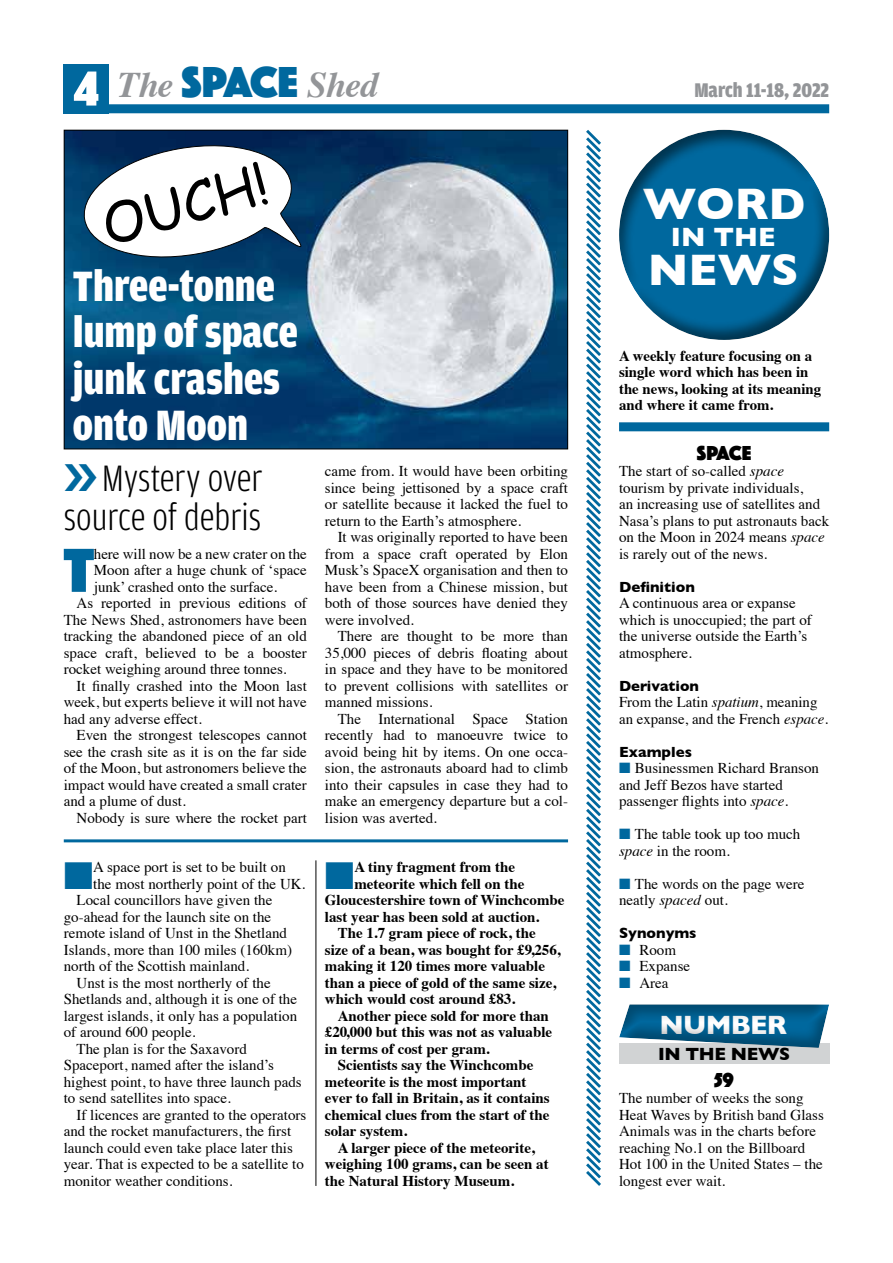
<style>
.page{position:relative;width:893px;height:1263px;background:#fff}
.page>*{position:absolute;margin:0;border:0;box-sizing:border-box;transform-origin:0 0}
.t1{font:64.5px "Phosphate Solid";color:#00689e}
.t2{font:54px "Comic Sans MS";color:#000}
.t3{font:900 45px/46.5px "Amplitude Cond";color:#fff}
.t4{font:700 45px "Gill Sans";color:#fff}
.t5{font:300 39px/39px "Amplitude Cond";color:#000;text-align:right}
.t6{font:italic 700 36px "Times";letter-spacing:-.03em;color:#939598}
.t7{font:700 27px "Gill Sans";letter-spacing:-.03em;color:#fff}
.t8{font:900 21px "Amplitude Cond";color:#939598}
.t9{font:21px "Phosphate Solid";letter-spacing:-.005em;color:#000}
.t10{font:700 18px "Gill Sans";letter-spacing:-.02em;color:#000}
.t11{font:15px/16.5px "Times";color:#000}
.t12{font:700 15px/16.5px "Times";color:#000}
.t13{font:700 15px "Gill Sans";color:#000}
.s1{font-family:"Phosphate Solid";font-weight:400;font-style:normal;font-size:51px;color:#fff}
.s2{font-family:"Phosphate Solid";font-weight:400;font-style:normal;font-size:45px;color:#00689e}
.s3{color:#00689e}
.s4{font-style:italic}
</style>
<div class="page">
<div style="left:64px;top:104px;width:765px;height:9px;background:#00689e"></div>
<div style="left:64px;top:64px;width:45px;height:49px;background:#00689e"></div>
<img style="left:66px;top:132px;width:500px;height:315px">
<div style="left:64px;top:130px;width:504px;height:319px;border:1px solid #000"></div>
<svg style="left:586px;top:130px;width:15px;height:1056px"></svg>
<div style="left:617px;top:128px;width:228px;height:213px;background:#000;opacity:.5"></div>
<div style="left:619px;top:422px;width:210px;height:9px;background:#00689e"></div>
<div style="left:619px;top:1043px;width:210px;height:21px;background:#d1d3d4"></div>
<div style="left:618px;top:1003px;width:218px;height:46px;background:#000;opacity:.3"></div>
<hr style="left:64px;top:839px;width:504px;height:3px;background:#00689e">
<hr style="left:316px;top:860px;width:1px;height:326px;background:#000">
<svg style="left:79px;top:138px;width:224px;height:126px"></svg>
<h3 class="t6" style="left:74px;top:51px;width:305px"><span class="s1">4</span> The <span class="s2">SPACE</span> Shed</h3>
<h2 class="t2" style="left:93px;top:188px;width:171px;rotate:-15deg">OUCH!</h2>
<h3 class="t3" style="left:73px;top:263px;width:227px">Three-tonne lump of space junk crashes onto Moon</h3>
<h3 class="t5" style="left:64px;top:459px;width:200px">Mystery over source of debris</h3>
<h1 class="t1" style="left:64px;top:524px;width:32px">T</h1>
<p class="t11" style="left:94px;top:544px;width:215px">here will now be a new crater on the</p>
<p class="t11" style="left:94px;top:561px;width:215px">Moon after a huge chunk of ‘space</p>
<p class="t11" style="left:94px;top:577px;width:185px">junk’ crashed onto the surface.</p>
<p class="t11" style="left:77px;top:594px;width:232px">As reported in previous editions of</p>
<p class="t11" style="left:64px;top:610px;width:245px">The News Shed, astronomers have been</p>
<p class="t11" style="left:64px;top:627px;width:245px">tracking the abandoned piece of an old</p>
<p class="t11" style="left:64px;top:643px;width:245px">space craft, believed to be a booster</p>
<p class="t11" style="left:64px;top:660px;width:224px">rocket weighing around three tonnes.</p>
<p class="t11" style="left:77px;top:676px;width:232px">It finally crashed into the Moon last</p>
<p class="t11" style="left:64px;top:693px;width:245px">week, but experts believe it will not have</p>
<p class="t11" style="left:64px;top:709px;width:140px">had any adverse effect.</p>
<p class="t11" style="left:77px;top:726px;width:232px">Even the strongest telescopes cannot</p>
<p class="t11" style="left:64px;top:742px;width:245px">see the crash site as it is on the far side</p>
<p class="t11" style="left:64px;top:759px;width:245px">of the Moon, but astronomers believe the</p>
<p class="t11" style="left:64px;top:775px;width:245px">impact would have created a small crater</p>
<p class="t11" style="left:64px;top:792px;width:124px">and a plume of dust.</p>
<p class="t11" style="left:77px;top:808px;width:232px">Nobody is sure where the rocket part</p>
<p class="t11" style="left:64px;top:858px;width:224px"><span class="s3">■</span>A space port is set to be built on</p>
<p class="t11" style="left:93px;top:874px;width:214px">the most northerly point of the UK.</p>
<p class="t11" style="left:77px;top:891px;width:197px">Local councillors have given the</p>
<p class="t11" style="left:64px;top:907px;width:209px">go-ahead for the launch site on the</p>
<p class="t11" style="left:64px;top:924px;width:225px">remote island of Unst in the Shetland</p>
<p class="t11" style="left:64px;top:940px;width:230px">Islands, more than 100 miles (160km)</p>
<p class="t11" style="left:64px;top:957px;width:187px">north of the Scottish mainland.</p>
<p class="t11" style="left:77px;top:973px;width:196px">Unst is the most northerly of the</p>
<p class="t11" style="left:64px;top:990px;width:235px">Shetlands and, although it is one of the</p>
<p class="t11" style="left:64px;top:1006px;width:235px">largest islands, it only has a population</p>
<p class="t11" style="left:64px;top:1023px;width:133px">of around 600 people.</p>
<p class="t11" style="left:77px;top:1039px;width:172px">The plan is for the Saxavord</p>
<p class="t11" style="left:64px;top:1056px;width:212px">Spaceport, named after the island’s</p>
<p class="t11" style="left:64px;top:1072px;width:239px">highest point, to have three launch pads</p>
<p class="t11" style="left:64px;top:1089px;width:169px">to send satellites into space.</p>
<p class="t11" style="left:77px;top:1105px;width:231px">If licences are granted to the operators</p>
<p class="t11" style="left:64px;top:1122px;width:229px">and the rocket manufacturers, the first</p>
<p class="t11" style="left:64px;top:1138px;width:231px">launch could even take place later this</p>
<p class="t11" style="left:64px;top:1155px;width:242px">year. That is expected to be a satellite to</p>
<p class="t11" style="left:64px;top:1171px;width:170px">monitor weather conditions.</p>
<p class="t11" style="left:325px;top:462px;width:245px;text-align:justify">came from. It would have been orbiting since being jettisoned by a space craft or satellite because it lacked the fuel to return to the Earth’s atmosphere.</p>
<p class="t11" style="left:325px;top:528px;width:245px;text-align:justify;text-indent:13px">It was originally reported to have been from a space craft operated by Elon Musk’s SpaceX organisation and then to have been from a Chinese mission, but both of those sources have denied they were involved.</p>
<p class="t11" style="left:325px;top:627px;width:245px;text-align:justify;text-indent:13px">There are thought to be more than 35,000 pieces of debris floating about in space and they have to be monitored to prevent collisions with satellites or manned missions.</p>
<p class="t11" style="left:325px;top:709px;width:245px;text-align:justify;text-indent:13px">The International Space Station recently had to manoeuvre twice to avoid being hit by items. On one occa&shy;sion, the astronauts aboard had to climb into their capsules in case they had to make an emergency departure but a col&shy;lision was averted.</p>
<p class="t12" style="left:325px;top:857px;width:192px"><span class="s3">■</span> A tiny fragment from the</p>
<p class="t12" style="left:354px;top:874px;width:171px">meteorite which fell on the</p>
<p class="t12" style="left:325px;top:890px;width:241px">Gloucestershire town of Winchcombe</p>
<p class="t12" style="left:325px;top:907px;width:216px">last year has been sold at auction.</p>
<p class="t12" style="left:338px;top:923px;width:200px">The 1.7 gram piece of rock, the</p>
<p class="t12" style="left:325px;top:940px;width:237px">size of a bean, was bought for £9,256,</p>
<p class="t12" style="left:325px;top:956px;width:222px">making it 120 times more valuable</p>
<p class="t12" style="left:325px;top:973px;width:233px">than a piece of gold of the same size,</p>
<p class="t12" style="left:325px;top:989px;width:192px">which would cost around £83.</p>
<p class="t12" style="left:338px;top:1006px;width:213px">Another piece sold for more than</p>
<p class="t12" style="left:325px;top:1022px;width:229px">£20,000 but this was not as valuable</p>
<p class="t12" style="left:325px;top:1039px;width:166px">in terms of cost per gram.</p>
<p class="t12" style="left:338px;top:1055px;width:197px">Scientists say the Winchcombe</p>
<p class="t12" style="left:325px;top:1072px;width:203px">meteorite is the most important</p>
<p class="t12" style="left:325px;top:1088px;width:226px">ever to fall in Britain, as it contains</p>
<p class="t12" style="left:325px;top:1105px;width:226px">chemical clues from the start of the</p>
<p class="t12" style="left:325px;top:1121px;width:84px">solar system.</p>
<p class="t12" style="left:338px;top:1138px;width:199px">A larger piece of the meteorite,</p>
<p class="t12" style="left:325px;top:1154px;width:225px">weighing 100 grams, can be seen at</p>
<p class="t12" style="left:325px;top:1171px;width:191px">the Natural History Museum.</p>
<h3 class="t8" style="left:694px;top:78px;width:136px">March 11-18, 2022</h3>
<h3 class="t4" style="left:643px;top:168px;width:164px">WORD</h3>
<h3 class="t7" style="left:671px;top:216px;width:106px">IN THE</h3>
<h3 class="t4" style="left:648px;top:234px;width:152px">NEWS</h3>
<p class="t12" style="left:619px;top:346px;width:204px">A weekly feature focusing on a single word which has been in the news, looking at its meaning and where it came from.</p>
<h3 class="t9" style="left:697px;top:438px;width:56px">SPACE</h3>
<p class="t11" style="left:619px;top:462px;width:212px">The start of so-called <span class="s4">space </span>tourism by private individuals,<br>an increasing use of satellites and<br>Nasa’s plans to put astronauts back on the Moon in 2024 means <span class="s4">space </span>is rarely out of the news.</p>
<p class="t13" style="left:619px;top:575px;width:77px">Definition</p>
<p class="t11" style="left:619px;top:594px;width:194px">A continuous area or expanse which is unoccupied; the part of the universe outside the Earth’s atmosphere.</p>
<p class="t13" style="left:619px;top:674px;width:81px">Derivation</p>
<p class="t11" style="left:619px;top:693px;width:211px">From the Latin <span class="s4">spatium</span>, meaning an expanse, and the French <span class="s4">espace</span>.</p>
<p class="t13" style="left:619px;top:740px;width:74px">Examples</p>
<p class="t11" style="left:619px;top:759px;width:202px"><span class="s3">■</span> Businessmen Richard Branson and Jeff Bezos have started passenger flights into <span class="s4">space</span>.</p>
<p class="t11" style="left:619px;top:825px;width:183px"><span class="s3">■</span> The table took up too much <span class="s4">space</span> in the room.</p>
<p class="t11" style="left:619px;top:874px;width:187px"><span class="s3">■</span> The words on the page were neatly <span class="s4">spaced</span> out.</p>
<p class="t13" style="left:619px;top:921px;width:79px">Synonyms</p>
<p class="t11" style="left:619px;top:940px;width:58px"><span class="s3">■</span> Room</p>
<p class="t11" style="left:619px;top:957px;width:73px"><span class="s3">■</span> Expanse</p>
<p class="t11" style="left:619px;top:973px;width:51px"><span class="s3">■</span> Area</p>
<h3 class="t7" style="left:660px;top:1003px;width:129px">NUMBER</h3>
<p class="t10" style="left:658px;top:1039px;width:131px">in the news</p>
<h3 class="t9" style="left:714px;top:1065px;width:21px">59</h3>
<p class="t11" style="left:619px;top:1089px;width:206px">The number of weeks the song<br>Heat Waves by British band Glass<br>Animals was in the charts before reaching No.1 on the Billboard<br>Hot 100 in the United States – the longest ever wait.</p>
</div>
